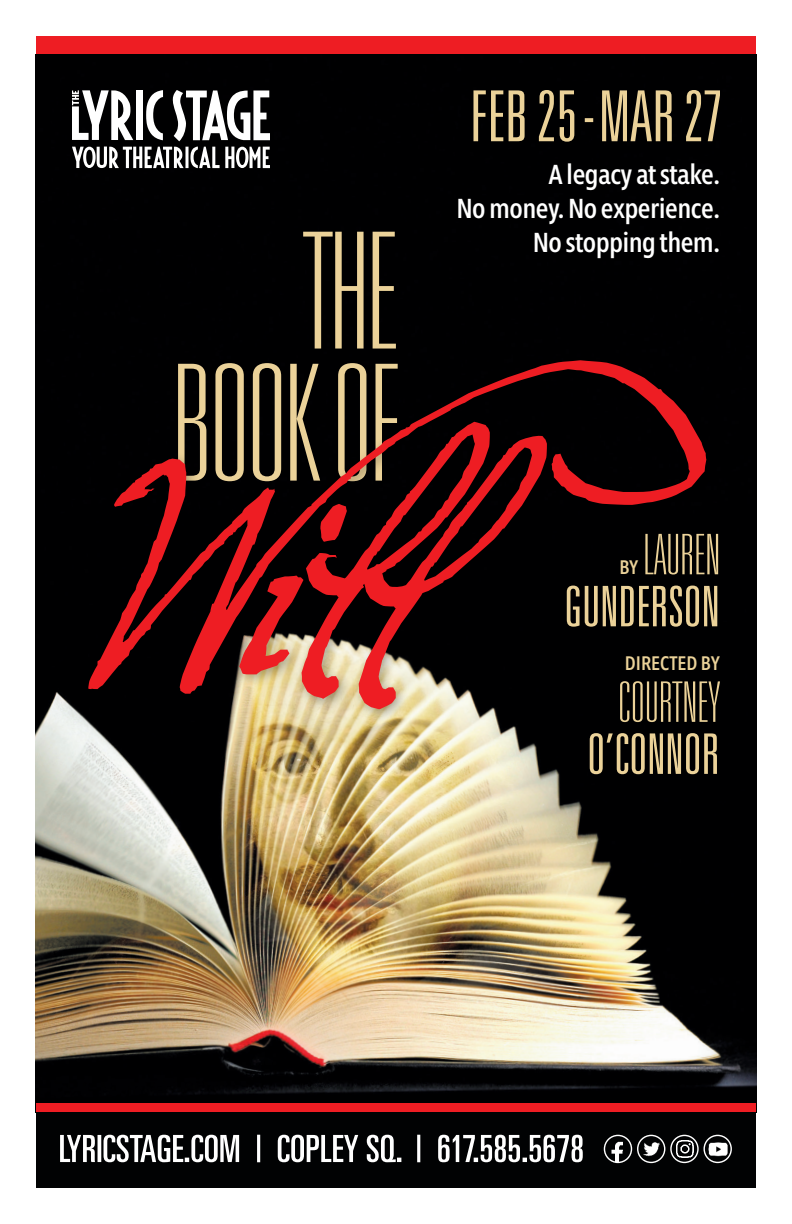
<style>
.page{position:relative;width:792px;height:1224px;background:#fff}
.page>*{position:absolute;margin:0;border:0;box-sizing:border-box;transform-origin:0 0}
.t1{font:100 ultra-condensed 161.8px/132px "Univers";letter-spacing:-.01em;color:#ebd299;text-align:right}
.t2{font:300 ultra-condensed 56px "Univers";letter-spacing:-.01em;color:#ebd299}
.t3{font:100 ultra-condensed 56px "Univers";letter-spacing:.01em;color:#ebd299}
.t4{font:500 condensed 28px/34px "Morandi";letter-spacing:-.02em;color:#fff;text-align:right}
.t5{font:500 condensed 20px "Morandi";color:#ebd299}
</style>
<div class="page">
<img style="left:36px;top:54px;width:720px;height:1049px">
<div style="left:81px;top:353px;width:639px;height:370px;background:#010203;opacity:.3"></div>
<svg style="left:88px;top:360px;width:618px;height:334px;background:#1f0506"></svg>
<svg style="left:239px;top:576px;width:63px;height:98px;background:#933530"></svg>
<svg style="left:302px;top:422px;width:188px;height:277px;background:#5e211f"></svg>
<svg style="left:359px;top:434px;width:188px;height:276px;background:#441515"></svg>
<div style="left:136px;top:90px;width:7px;height:50px;background:#fff"></div>
<svg style="left:146px;top:90px;width:17px;height:50px"></svg>
<svg style="left:173px;top:90px;width:97px;height:51px"></svg>
<svg style="left:72px;top:90px;width:61px;height:50px"></svg>
<svg style="left:72px;top:147px;width:198px;height:21px"></svg>
<div style="left:36px;top:1105px;width:720px;height:83px;background:#010203"></div>
<div style="left:36px;top:36px;width:720px;height:18px;background:#ee1d23"></div>
<div style="left:36px;top:1103px;width:720px;height:9px;background:#ee1d23"></div>
<svg style="left:60px;top:1135px;width:523px;height:27px"></svg>
<img style="left:604px;top:1135px;width:27px;height:27px;border-radius:14px">
<div style="left:604px;top:1135px;width:28px;height:28px;border:1px solid #fff;border-radius:50%"></div>
<img style="left:638px;top:1135px;width:27px;height:27px;border-radius:14px">
<div style="left:637px;top:1135px;width:28px;height:28px;border:1px solid #fff;border-radius:50%"></div>
<img style="left:671px;top:1135px;width:27px;height:27px;border-radius:14px">
<div style="left:670px;top:1135px;width:29px;height:28px;border:1px solid #fff;border-radius:50%"></div>
<img style="left:704px;top:1135px;width:27px;height:27px;border-radius:14px">
<div style="left:703px;top:1135px;width:29px;height:28px;border:1px solid #fff;border-radius:50%"></div>
<svg style="left:473px;top:90px;width:247px;height:52px;background:#4d4533"></svg>
<h1 class="t1" style="left:173px;top:228px;width:226px">THE<br>BOOK OF</h1>
<p class="t4" style="left:456px;top:155px;width:265px">A legacy at stake.<br>No money. No experience.<br>No stopping them.</p>
<h2 class="t3" style="left:644px;top:526px;width:78px">LAUREN</h2>
<h2 class="t2" style="left:564px;top:577px;width:158px">GUNDERSON</h2>
<p class="t5" style="left:625px;top:648px;width:97px">DIRECTED BY</p>
<h2 class="t3" style="left:619px;top:674px;width:102px">COURTNEY</h2>
<h2 class="t2" style="left:587px;top:725px;width:135px">O’CONNOR</h2>
<p class="t5" style="left:619px;top:552px;width:21px">BY</p>
</div>
